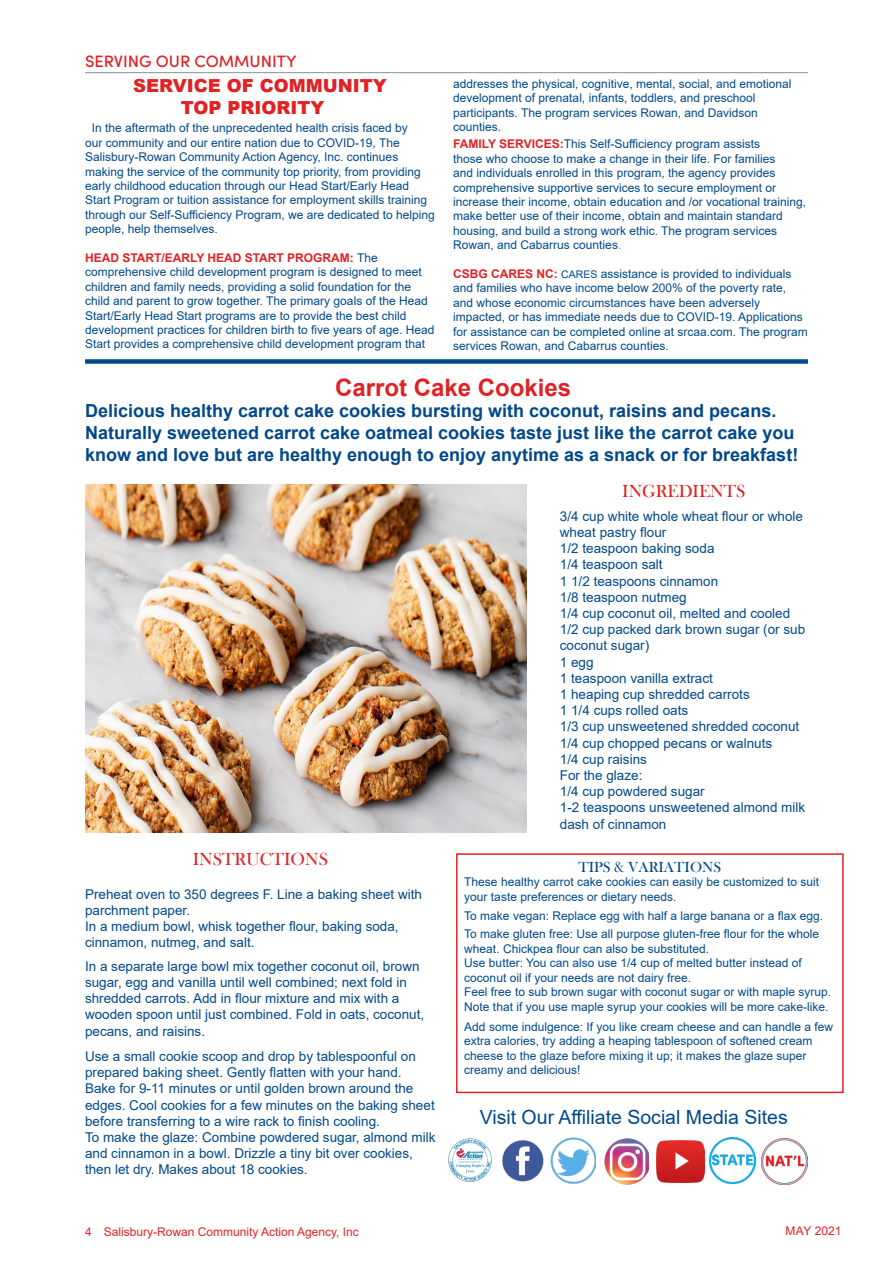
<style>
.page{position:relative;width:893px;height:1263px;background:#fff}
.page>*{position:absolute;margin:0;border:0;box-sizing:border-box;transform-origin:0 0}
.Copy_Two{font:700 24px "Arial";color:#e02225}
.Copy{font:19.5px "Arial";color:#01498a}
.Stroked_Text{font:700 18px/21.6px "Arial";color:#01498a}
.Copy_Two-2{font:900 18px "Arial";color:#e02225}
.Stroked_Text-2{font:18px "Bask Old Face";color:#e02225}
.Folio_-_Section_Titl{font:500 16.5px "Sofia Pro";color:#e02225}
.Copy_Two-3{font:15px "Bask Old Face";color:#01498a}
.Stroked_Text-3{font:13.5px/16.2px "Arial";color:#01498a}
.Copy_Two-4{font:12px/14.4px "Arial";color:#01498a}
.Folio_-_Section_Titl-2{font:12px "Arial";color:#e02225}
.s1{font-weight:700;color:#e02225}
.s2{color:#65a0af}
.s3{font-size:10.5px}
</style>
<div class="page">
<hr style="left:85px;top:72px;width:723px;height:1px;background:#8c8f90">
<div style="left:85px;top:359px;width:723px;height:5px;background:#01498a"></div>
<img style="left:85px;top:485px;width:442px;height:347px">
<div style="left:456px;top:853px;width:388px;height:240px;border:2px solid #e02225"></div>
<img style="left:448px;top:1138px;width:44px;height:44px">
<img style="left:502px;top:1140px;width:42px;height:42px">
<img style="left:551px;top:1137px;width:44px;height:46px">
<img style="left:604px;top:1138px;width:45px;height:46px">
<img style="left:656px;top:1140px;width:48px;height:42px">
<img style="left:710px;top:1138px;width:45px;height:46px">
<img style="left:761px;top:1138px;width:46px;height:46px">
<p class="Folio_-_Section_Titl" style="left:85px;top:49px;width:213px">SERVING OUR COMMUNITY</p>
<p class="Copy_Two-2" style="left:133px;top:72px;width:255px">SERVICE OF COMMUNITY</p>
<p class="Copy_Two-2" style="left:181px;top:94px;width:145px">TOP PRIORITY</p>
<p class="Copy_Two-4" style="left:85px;top:121px;width:351px;text-indent:7px">In the aftermath of the unprecedented health crisis faced by<br>our community and our entire nation due to COVID-19, The Salisbury-Rowan Community Action Agency, Inc. continues making the service of the community top priority, from providing early childhood education through our Head Start/Early Head Start Program or tuition assistance for employment skills training through our Self-Sufficiency Program, we are dedicated to helping people, help themselves.</p>
<p class="Copy_Two-4" style="left:85px;top:251px;width:351px"><span class="s1">HEAD START/EARLY HEAD START PROGRAM:</span> The comprehensive child development program is designed to meet children and family needs, providing a solid foundation for the child and parent to grow together. The primary goals of the Head Start/Early Head Start programs are to provide the best child development practices for children birth to five years of age. Head Start provides a comprehensive child development program that</p>
<p class="Copy_Two-4" style="left:453px;top:76px;width:340px">addresses the physical, cognitive, mental, social, and emotional development of prenatal, infants, toddlers, and preschool participants. The program services Rowan, and Davidson counties.</p>
<p class="Copy_Two-4" style="left:453px;top:137px;width:354px"><span class="s1">FAMILY SERVICES:</span>This Self-Sufficiency program assists<br>those who choose to make a change in their life. For families<br>and individuals enrolled in this program, the agency provides comprehensive supportive services to secure employment or increase their income, obtain education and /or vocational training, make better use of their income, obtain and maintain standard housing, and build a strong work ethic. The program services Rowan, and Cabarrus counties<span class="s2">.</span></p>
<p class="Copy_Two-4" style="left:453px;top:267px;width:356px"><span class="s1">CSBG CARES NC:</span> <span class="s3">CARES</span> assistance is provided to individuals and families who have income below 200% of the poverty rate, and whose economic circumstances have been adversely impacted, or has immediate needs due to COVID-19. Applications for assistance can be completed online at srcaa.com. The program services Rowan, and Cabarrus counties.</p>
<p class="Copy_Two" style="left:335px;top:371px;width:238px">Carrot Cake Cookies</p>
<p class="Stroked_Text" style="left:85px;top:401px;width:715px">Delicious healthy carrot cake cookies bursting with coconut, raisins and pecans.<br>Naturally sweetened carrot cake oatmeal cookies taste just like the carrot cake you know and love but are healthy enough to enjoy anytime as a snack or for breakfast!</p>
<p class="Stroked_Text-2" style="left:622px;top:481px;width:125px">INGREDIENTS</p>
<p class="Stroked_Text-2" style="left:193px;top:849px;width:137px">INSTRUCTIONS</p>
<p class="Stroked_Text-3" style="left:85px;top:886px;width:338px">Preheat oven to 350 degrees F. Line a baking sheet with parchment paper.</p>
<p class="Stroked_Text-3" style="left:85px;top:918px;width:315px">In a medium bowl, whisk together flour, baking soda, cinnamon, nutmeg, and salt.</p>
<p class="Stroked_Text-3" style="left:85px;top:958px;width:341px">In a separate large bowl mix together coconut oil, brown sugar, egg and vanilla until well combined; next fold in shredded carrots. Add in flour mixture and mix with a wooden spoon until just combined. Fold in oats, coconut, pecans, and raisins.</p>
<p class="Stroked_Text-3" style="left:85px;top:1048px;width:351px">Use a small cookie scoop and drop by tablespoonful on prepared baking sheet. Gently flatten with your hand.<br>Bake for 9-11 minutes or until golden brown around the edges. Cool cookies for a few minutes on the baking sheet before transferring to a wire rack to finish cooling.</p>
<p class="Stroked_Text-3" style="left:85px;top:1129px;width:352px">To make the glaze: Combine powdered sugar, almond milk and cinnamon in a bowl. Drizzle a tiny bit over cookies, then let dry. Makes about 18 cookies.</p>
<p class="Folio_-_Section_Titl-2" style="left:85px;top:1224px;width:275px">4 Salisbury-Rowan Community Action Agency, Inc</p>
<p class="Stroked_Text-3" style="left:560px;top:508px;width:245px">3/4 cup white whole wheat flour or whole wheat pastry flour</p>
<p class="Stroked_Text-3" style="left:560px;top:540px;width:156px">1/2 teaspoon baking soda</p>
<p class="Stroked_Text-3" style="left:560px;top:556px;width:104px">1/4 teaspoon salt</p>
<p class="Stroked_Text-3" style="left:560px;top:573px;width:160px">1 1/2 teaspoons cinnamon</p>
<p class="Stroked_Text-3" style="left:560px;top:589px;width:128px">1/8 teaspoon nutmeg</p>
<p class="Stroked_Text-3" style="left:560px;top:605px;width:232px">1/4 cup coconut oil, melted and cooled</p>
<p class="Stroked_Text-3" style="left:560px;top:621px;width:247px">1/2 cup packed dark brown sugar (or sub coconut sugar)</p>
<p class="Stroked_Text-3" style="left:560px;top:654px;width:35px">1 egg</p>
<p class="Stroked_Text-3" style="left:560px;top:670px;width:155px">1 teaspoon vanilla extract</p>
<p class="Stroked_Text-3" style="left:560px;top:686px;width:191px">1 heaping cup shredded carrots</p>
<p class="Stroked_Text-3" style="left:560px;top:702px;width:130px">1 1/4 cups rolled oats</p>
<p class="Stroked_Text-3" style="left:560px;top:718px;width:241px">1/3 cup unsweetened shredded coconut</p>
<p class="Stroked_Text-3" style="left:560px;top:735px;width:214px">1/4 cup chopped pecans or walnuts</p>
<p class="Stroked_Text-3" style="left:560px;top:751px;width:89px">1/4 cup raisins</p>
<p class="Stroked_Text-3" style="left:560px;top:767px;width:84px">For the glaze:</p>
<p class="Stroked_Text-3" style="left:560px;top:783px;width:146px">1/4 cup powdered sugar</p>
<p class="Stroked_Text-3" style="left:560px;top:799px;width:247px">1-2 teaspoons unsweetened almond milk</p>
<p class="Stroked_Text-3" style="left:560px;top:816px;width:108px">dash of cinnamon</p>
<p class="Copy_Two-3" style="left:578px;top:859px;width:144px">TIPS &amp; VARIATIONS</p>
<p class="Copy_Two-4" style="left:464px;top:875px;width:356px">These healthy carrot cake cookies can easily be customized to suit your taste preferences or dietary needs.</p>
<p class="Copy_Two-4" style="left:464px;top:908px;width:360px">To make vegan: Replace egg with half a large banana or a flax egg.</p>
<p class="Copy_Two-4" style="left:464px;top:927px;width:356px">To make gluten free: Use all purpose gluten-free flour for the whole wheat. Chickpea flour can also be substituted.</p>
<p class="Copy_Two-4" style="left:464px;top:956px;width:339px">Use butter: You can also use 1/4 cup of melted butter instead of coconut oil if your needs are not dairy free.</p>
<p class="Copy_Two-4" style="left:464px;top:984px;width:368px">Feel free to sub brown sugar with coconut sugar or with maple syrup.<br>Note that if you use maple syrup your cookies will be more cake-like.</p>
<p class="Copy_Two-4" style="left:464px;top:1019px;width:370px">Add some indulgence: If you like cream cheese and can handle a few extra calories, try adding a heaping tablespoon of softened cream cheese to the glaze before mixing it up; it makes the glaze super creamy and delicious!</p>
<p class="Copy" style="left:480px;top:1104px;width:310px">Visit Our Affiliate Social Media Sites</p>
<p class="Folio_-_Section_Titl-2" style="left:785px;top:1222px;width:57px">MAY 2021</p>
</div>
